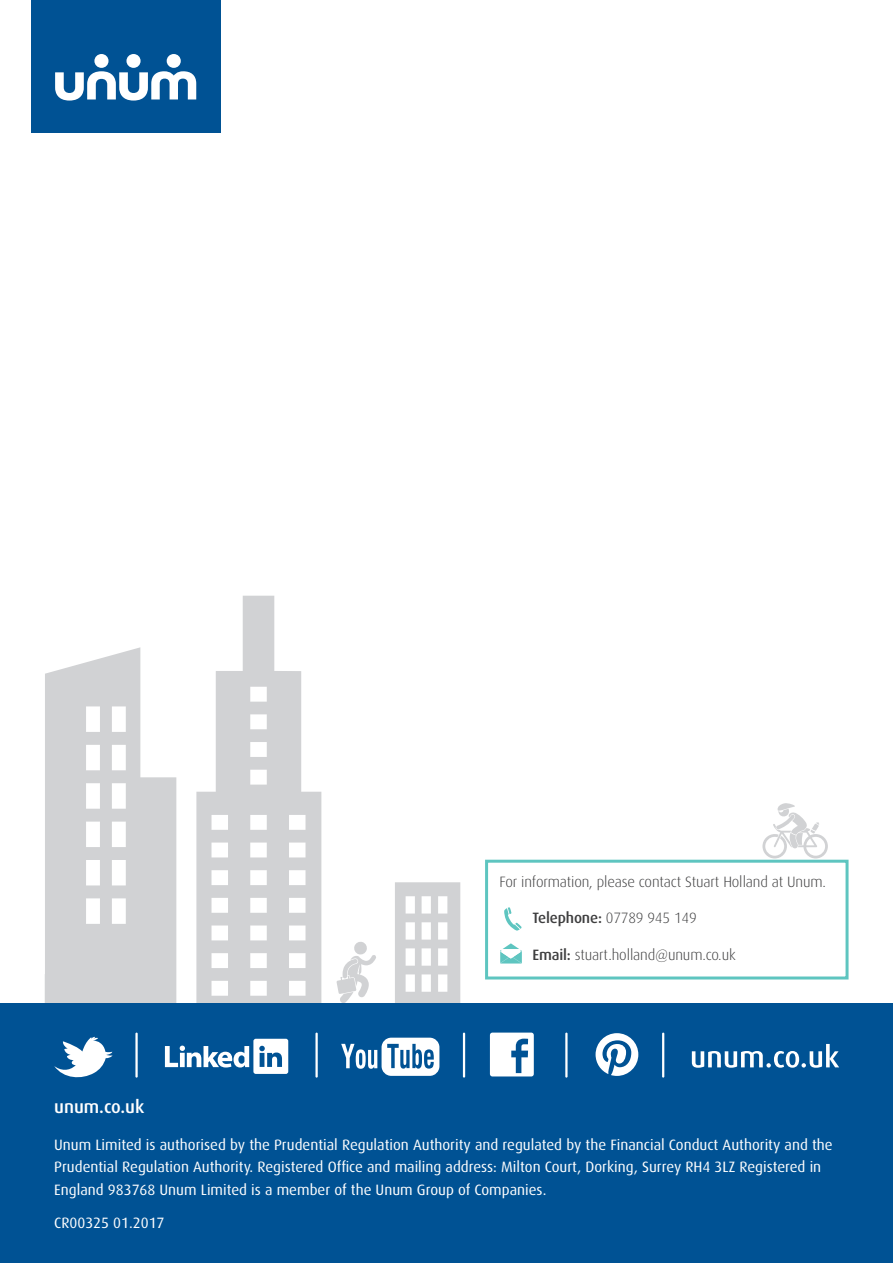
<style>
.page{position:relative;width:893px;height:1263px;background:#fff}
.page>*{position:absolute;margin:0;border:0;box-sizing:border-box;transform-origin:0 0}
.t1{font:500 18px "Dax";color:#fff}
.t2{font:15px/22.5px "Dax";color:#fff}
.t3{font:300 15px "Dax";letter-spacing:-.01em;color:#3e3e3f}
.s1{font-weight:500}
</style>
<div class="page">
<svg style="left:336px;top:942px;width:40px;height:61px"></svg>
<svg style="left:45px;top:647px;width:131px;height:356px;fill:#d1d2d4"></svg>
<svg style="left:196px;top:596px;width:125px;height:407px;fill:#d1d2d4"></svg>
<svg style="left:395px;top:882px;width:65px;height:121px"></svg>
<div style="left:0;top:1003px;width:892px;height:260px;background:#005294"></div>
<svg style="left:692px;top:1044px;width:147px;height:24px"></svg>
<svg style="left:54px;top:1036px;width:59px;height:42px"></svg>
<svg style="left:596px;top:1033px;width:42px;height:43px"></svg>
<svg style="left:490px;top:1032px;width:44px;height:44px;background:#d3e1ec"></svg>
<hr style="left:565px;top:1032px;width:3px;height:45px;background:#fff">
<hr style="left:662px;top:1032px;width:2px;height:45px;background:#fff">
<hr style="left:463px;top:1032px;width:2px;height:45px;background:#fff">
<hr style="left:315px;top:1032px;width:3px;height:45px;background:#fff">
<hr style="left:135px;top:1032px;width:3px;height:45px;background:#fff">
<svg style="left:165px;top:1039px;width:123px;height:35px"></svg>
<svg style="left:341px;top:1038px;width:98px;height:38px"></svg>
<div style="left:31px;top:0;width:190px;height:133px;background:#005294"></div>
<svg style="left:55px;top:71px;width:141px;height:30px"></svg>
<div style="left:94px;top:54px;width:15px;height:14px;background:#fff;border-radius:50%"></div>
<div style="left:126px;top:54px;width:15px;height:14px;background:#fff;border-radius:50%"></div>
<div style="left:167px;top:54px;width:14px;height:14px;background:#fff;border-radius:50%"></div>
<svg style="left:762px;top:803px;width:66px;height:55px"></svg>
<div style="left:485px;top:860px;width:363px;height:119px;border:3px solid #5ec5c0"></div>
<svg style="left:500px;top:943px;width:22px;height:21px"></svg>
<svg style="left:504px;top:907px;width:18px;height:24px"></svg>
<p class="t1" style="left:54px;top:1097px;width:92px">unum.co.uk</p>
<p class="t3" style="left:499px;top:874px;width:328px">For information, please contact Stuart Holland at Unum.</p>
<p class="t3" style="left:532px;top:909px;width:166px"><span class="s1">Telephone:</span> 07789 945 149</p>
<p class="t3" style="left:532px;top:946px;width:205px"><span class="s1">Email:</span> stuart.holland@unum.co.uk</p>
<p class="t2" style="left:54px;top:1133px;width:780px">Unum Limited is authorised by the Prudential Regulation Authority and regulated by the Financial Conduct Authority and the<br>Prudential Regulation Authority. Registered Office and mailing address: Milton Court, Dorking, Surrey RH4 3LZ Registered in<br>England 983768 Unum Limited is a member of the Unum Group of Companies.</p>
<p class="t2" style="left:54px;top:1212px;width:112px">CR00325 01.2017</p>
</div>
